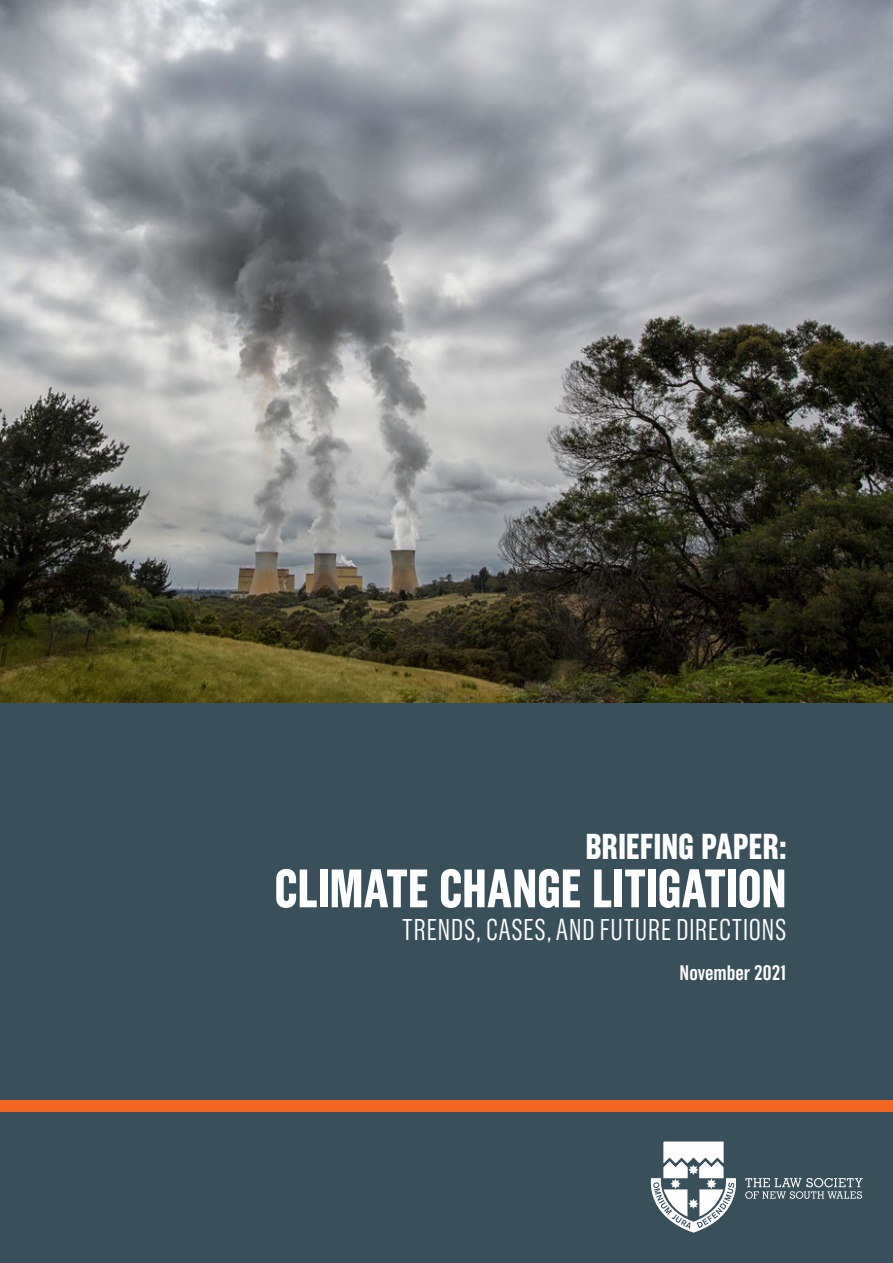
<style>
.page{position:relative;width:893px;height:1263px;background:#394f5a}
.page>*{position:absolute;margin:0;border:0;box-sizing:border-box;transform-origin:0 0}
.Heading_2{font:700 54px "Grotzec Head Condensed";letter-spacing:-.005em;color:#fff}
.Heading_2-2{font:700 36px "Grotzec Head Condensed";letter-spacing:-.005em;color:#fff}
.Heading_2-3{font:300 30px "Grotzec Head Condensed";color:#fff}
.Heading_2-4{font:600 21px "Grotzec Head Condensed";color:#fff}
</style>
<div class="page">
<div style="left:0;top:1100px;width:893px;height:11px;background:#f26522"></div>
<svg style="left:651px;top:1142px;width:212px;height:91px"></svg>
<img style="left:0;top:0;width:893px;height:703px">
<p class="Heading_2-2" style="left:585px;top:826px;width:203px">BRIEFING PAPER:</p>
<p class="Heading_2" style="left:274px;top:858px;width:514px">CLIMATE CHANGE LITIGATION</p>
<p class="Heading_2-3" style="left:402px;top:913px;width:386px">TRENDS, CASES, AND FUTURE DIRECTIONS</p>
<p class="Heading_2-4" style="left:680px;top:960px;width:109px">November 2021</p>
</div>
